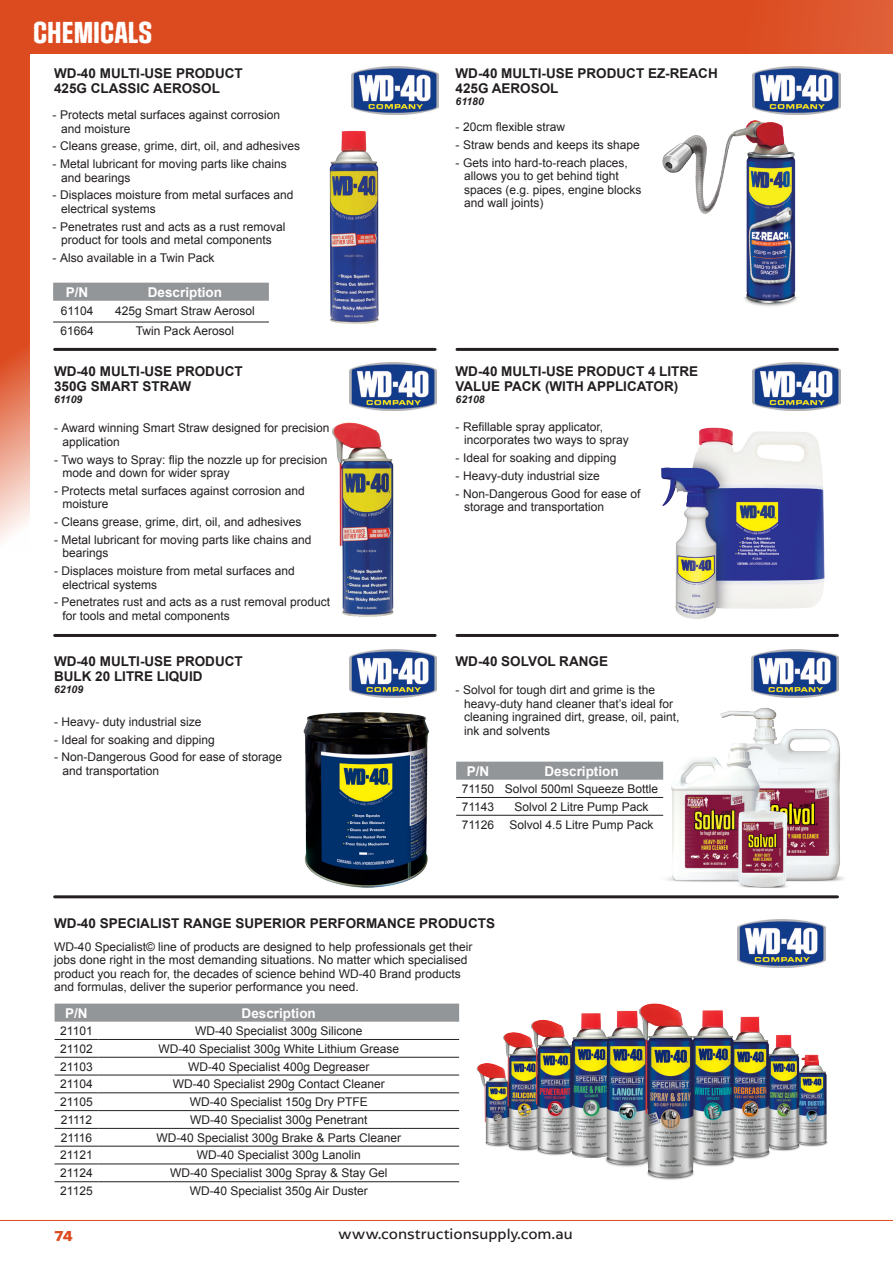
<style>
.page{position:relative;width:893px;height:1263px;background:#fff}
.page>*{position:absolute;margin:0;border:0;box-sizing:border-box;transform-origin:0 0}
.t1{font:25.5px "Social Gothic Rough";color:#fff}
.t2{font:15px "Arpona Sans";color:#231f20}
.t3{font:700 15px "Arpona Sans";color:#dc4b1f}
.t4{font:700 13.5px/15px "Arial";color:#231f20}
.t5{font:700 13.5px "Arial";color:#fff}
.t6{font:12px/13.5px "Arial";color:#231f20}
.t7{font:italic 700 10.5px "Arial";color:#231f20}
</style>
<div class="page">
<div style="left:0;top:0;width:893px;height:54px;background:#dc4b1f"></div>
<svg style="left:0;top:54px;width:30px;height:487px;background:#e26d4a"></svg>
<hr style="left:0;top:1220px;width:893px;height:1px;background:#dc4b1f">
<img style="left:329px;top:130px;width:50px;height:194px">
<img style="left:332px;top:422px;width:62px;height:195px">
<img style="left:303px;top:712px;width:126px;height:176px">
<img style="left:432px;top:945px;width:396px;height:238px">
<img style="left:658px;top:708px;width:186px;height:180px">
<img style="left:661px;top:427px;width:164px;height:192px">
<img style="left:662px;top:99px;width:135px;height:208px">
<img style="left:351px;top:67px;width:88px;height:48px">
<img style="left:753px;top:67px;width:87px;height:48px">
<img style="left:350px;top:363px;width:87px;height:48px">
<img style="left:350px;top:650px;width:87px;height:48px">
<img style="left:738px;top:919px;width:87px;height:48px">
<img style="left:751px;top:650px;width:87px;height:48px">
<img style="left:753px;top:363px;width:87px;height:48px">
<div style="left:53px;top:283px;width:216px;height:18px;background:#939698"></div>
<hr style="left:53px;top:322px;width:48px;height:1px;background:#231f20">
<hr style="left:101px;top:322px;width:168px;height:1px;background:#231f20">
<div style="left:456px;top:762px;width:207px;height:18px;background:#939698"></div>
<hr style="left:456px;top:797px;width:44px;height:1px;background:#231f20">
<hr style="left:500px;top:797px;width:163px;height:1px;background:#231f20">
<hr style="left:456px;top:815px;width:44px;height:1px;background:#231f20">
<hr style="left:500px;top:815px;width:163px;height:1px;background:#231f20">
<svg style="left:55px;top:1003px;width:404px;height:19px;background:#989b9c"></svg>
<hr style="left:55px;top:1039px;width:43px;height:1px;background:#231f20">
<hr style="left:98px;top:1039px;width:361px;height:1px;background:#231f20">
<hr style="left:55px;top:1057px;width:43px;height:1px;background:#231f20">
<hr style="left:98px;top:1057px;width:361px;height:1px;background:#231f20">
<hr style="left:55px;top:1075px;width:43px;height:1px;background:#231f20">
<hr style="left:98px;top:1075px;width:361px;height:1px;background:#231f20">
<hr style="left:55px;top:1092px;width:43px;height:1px;background:#231f20">
<hr style="left:98px;top:1092px;width:361px;height:1px;background:#231f20">
<hr style="left:55px;top:1110px;width:43px;height:1px;background:#231f20">
<hr style="left:98px;top:1110px;width:361px;height:1px;background:#231f20">
<hr style="left:55px;top:1128px;width:43px;height:1px;background:#231f20">
<hr style="left:98px;top:1128px;width:361px;height:1px;background:#231f20">
<hr style="left:55px;top:1146px;width:43px;height:1px;background:#231f20">
<hr style="left:98px;top:1146px;width:361px;height:1px;background:#231f20">
<hr style="left:55px;top:1164px;width:43px;height:1px;background:#231f20">
<hr style="left:98px;top:1164px;width:361px;height:1px;background:#231f20">
<hr style="left:55px;top:1181px;width:43px;height:1px;background:#231f20">
<hr style="left:98px;top:1181px;width:361px;height:1px;background:#231f20">
<hr style="left:55px;top:348px;width:380px;height:3px;background:#231f20">
<hr style="left:457px;top:348px;width:380px;height:3px;background:#231f20">
<hr style="left:55px;top:634px;width:380px;height:3px;background:#231f20">
<hr style="left:457px;top:634px;width:380px;height:3px;background:#231f20">
<hr style="left:55px;top:895px;width:782px;height:3px;background:#231f20">
<h1 class="t1" style="left:33px;top:16px;width:120px">CHEMICALS</h1>
<p class="t4" style="left:54px;top:66px;width:190px">WD-40 MULTI-USE PRODUCT<br>425G CLASSIC AEROSOL</p>
<p class="t4" style="left:455px;top:66px;width:264px">WD-40 MULTI-USE PRODUCT EZ-REACH<br>425G AEROSOL</p>
<p class="t7" style="left:455px;top:94px;width:30px">61180</p>
<p class="t6" style="left:61px;top:108px;width:221px;text-indent:-9px">- Protects metal surfaces against corrosion and moisture</p>
<p class="t6" style="left:52px;top:139px;width:249px">- Cleans grease, grime, dirt, oil, and adhesives</p>
<p class="t6" style="left:61px;top:157px;width:227px;text-indent:-9px">- Metal lubricant for moving parts like chains and bearings</p>
<p class="t6" style="left:61px;top:188px;width:234px;text-indent:-9px">- Displaces moisture from metal surfaces and electrical systems</p>
<p class="t6" style="left:52px;top:220px;width:234px;text-align:center">- Penetrates rust and acts as a rust removal product for tools and metal components</p>
<p class="t6" style="left:52px;top:251px;width:164px">- Also available in a Twin Pack</p>
<p class="t5" style="left:66px;top:283px;width:24px">P/N</p>
<p class="t5" style="left:148px;top:283px;width:76px">Description</p>
<p class="t6" style="left:61px;top:305px;width:34px">61104</p>
<p class="t6" style="left:115px;top:305px;width:141px">425g Smart Straw Aerosol</p>
<p class="t6" style="left:60px;top:324px;width:35px">61664</p>
<p class="t6" style="left:136px;top:324px;width:100px">Twin Pack Aerosol</p>
<p class="t4" style="left:54px;top:365px;width:190px">WD-40 MULTI-USE PRODUCT<br>350G SMART STRAW</p>
<p class="t7" style="left:54px;top:393px;width:30px">61109</p>
<p class="t6" style="left:63px;top:421px;width:268px;text-indent:-9px">- Award winning Smart Straw designed for precision application</p>
<p class="t6" style="left:63px;top:453px;width:267px;text-indent:-9px">- Two ways to Spray: flip the nozzle up for precision mode and down for wider spray</p>
<p class="t6" style="left:63px;top:484px;width:244px;text-indent:-9px">- Protects metal surfaces against corrosion and moisture</p>
<p class="t6" style="left:54px;top:515px;width:249px">- Cleans grease, grime, dirt, oil, and adhesives</p>
<p class="t6" style="left:63px;top:533px;width:251px;text-indent:-9px">- Metal lubricant for moving parts like chains and bearings</p>
<p class="t6" style="left:63px;top:564px;width:234px;text-indent:-9px">- Displaces moisture from metal surfaces and electrical systems</p>
<p class="t6" style="left:63px;top:595px;width:269px;text-indent:-9px">- Penetrates rust and acts as a rust removal product for tools and metal components</p>
<p class="t4" style="left:54px;top:654px;width:190px">WD-40 MULTI-USE PRODUCT<br>BULK 20 LITRE LIQUID</p>
<p class="t7" style="left:54px;top:683px;width:31px">62109</p>
<p class="t6" style="left:54px;top:715px;width:149px">- Heavy- duty industrial size</p>
<p class="t6" style="left:54px;top:733px;width:162px">- Ideal for soaking and dipping</p>
<p class="t6" style="left:63px;top:750px;width:221px;text-indent:-9px">- Non-Dangerous Good for ease of storage and transportation</p>
<p class="t6" style="left:455px;top:120px;width:111px">- 20cm flexible straw</p>
<p class="t6" style="left:455px;top:138px;width:186px">- Straw bends and keeps its shape</p>
<p class="t6" style="left:464px;top:156px;width:179px;text-indent:-9px">- Gets into hard-to-reach places, allows you to get behind tight spaces (e.g. pipes, engine blocks and wall joints)</p>
<p class="t4" style="left:455px;top:365px;width:244px">WD-40 MULTI-USE PRODUCT 4 LITRE<br>VALUE PACK (WITH APPLICATOR)</p>
<p class="t7" style="left:455px;top:393px;width:31px">62108</p>
<p class="t6" style="left:464px;top:420px;width:166px;text-indent:-9px">- Refillable spray applicator, incorporates two ways to spray</p>
<p class="t6" style="left:455px;top:451px;width:162px">- Ideal for soaking and dipping</p>
<p class="t6" style="left:455px;top:469px;width:146px">- Heavy-duty industrial size</p>
<p class="t6" style="left:464px;top:487px;width:178px;text-indent:-9px">- Non-Dangerous Good for ease of storage and transportation</p>
<p class="t4" style="left:455px;top:655px;width:154px">WD-40 SOLVOL RANGE</p>
<p class="t6" style="left:464px;top:683px;width:217px;text-indent:-9px">- Solvol for tough dirt and grime is the heavy-duty hand cleaner that’s ideal for cleaning ingrained dirt, grease, oil, paint, ink and solvents</p>
<p class="t5" style="left:467px;top:762px;width:24px">P/N</p>
<p class="t5" style="left:544px;top:762px;width:76px">Description</p>
<p class="t6" style="left:462px;top:780px;width:198px;line-height:17.9px">71150 Solvol 500ml Squeeze Bottle<br>71143</p>
<p class="t6" style="left:514px;top:800px;width:136px">Solvol 2 Litre Pump Pack</p>
<p class="t6" style="left:462px;top:818px;width:34px">71126</p>
<p class="t6" style="left:509px;top:818px;width:146px">Solvol 4.5 Litre Pump Pack</p>
<p class="t4" style="left:54px;top:916px;width:443px">WD-40 SPECIALIST RANGE SUPERIOR PERFORMANCE PRODUCTS</p>
<p class="t6" style="left:54px;top:940px;width:420px">WD-40 Specialist© line of products are designed to help professionals get their jobs done right in the most demanding situations. No matter which specialised product you reach for, the decades of science behind WD-40 Brand products and formulas, deliver the superior performance you need.</p>
<p class="t5" style="left:65px;top:1004px;width:24px">P/N</p>
<p class="t5" style="left:242px;top:1004px;width:76px">Description</p>
<p class="t6" style="left:60px;top:1024px;width:34px">21101</p>
<p class="t6" style="left:195px;top:1024px;width:169px">WD-40 Specialist 300g Silicone</p>
<p class="t6" style="left:60px;top:1042px;width:34px">21102</p>
<p class="t6" style="left:158px;top:1042px;width:242px">WD-40 Specialist 300g White Lithium Grease</p>
<p class="t6" style="left:60px;top:1060px;width:34px">21103</p>
<p class="t6" style="left:188px;top:1060px;width:183px">WD-40 Specialist 400g Degreaser</p>
<p class="t6" style="left:60px;top:1077px;width:34px">21104</p>
<p class="t6" style="left:173px;top:1077px;width:214px">WD-40 Specialist 290g Contact Cleaner</p>
<p class="t6" style="left:60px;top:1095px;width:34px">21105</p>
<p class="t6" style="left:190px;top:1095px;width:180px">WD-40 Specialist 150g Dry PTFE</p>
<p class="t6" style="left:61px;top:1113px;width:33px">21112</p>
<p class="t6" style="left:190px;top:1113px;width:179px">WD-40 Specialist 300g Penetrant</p>
<p class="t6" style="left:61px;top:1131px;width:33px">21116</p>
<p class="t6" style="left:156px;top:1131px;width:246px">WD-40 Specialist 300g Brake &amp; Parts Cleaner</p>
<p class="t6" style="left:60px;top:1148px;width:34px">21121</p>
<p class="t6" style="left:197px;top:1148px;width:166px">WD-40 Specialist 300g Lanolin</p>
<p class="t6" style="left:60px;top:1166px;width:34px">21124</p>
<p class="t6" style="left:170px;top:1166px;width:219px">WD-40 Specialist 300g Spray &amp; Stay Gel</p>
<p class="t6" style="left:60px;top:1184px;width:34px">21125</p>
<p class="t6" style="left:190px;top:1184px;width:180px">WD-40 Specialist 350g Air Duster</p>
<p class="t3" style="left:55px;top:1227px;width:20px">74</p>
<p class="t2" style="left:338px;top:1224px;width:236px">www.constructionsupply.com.au</p>
</div>
